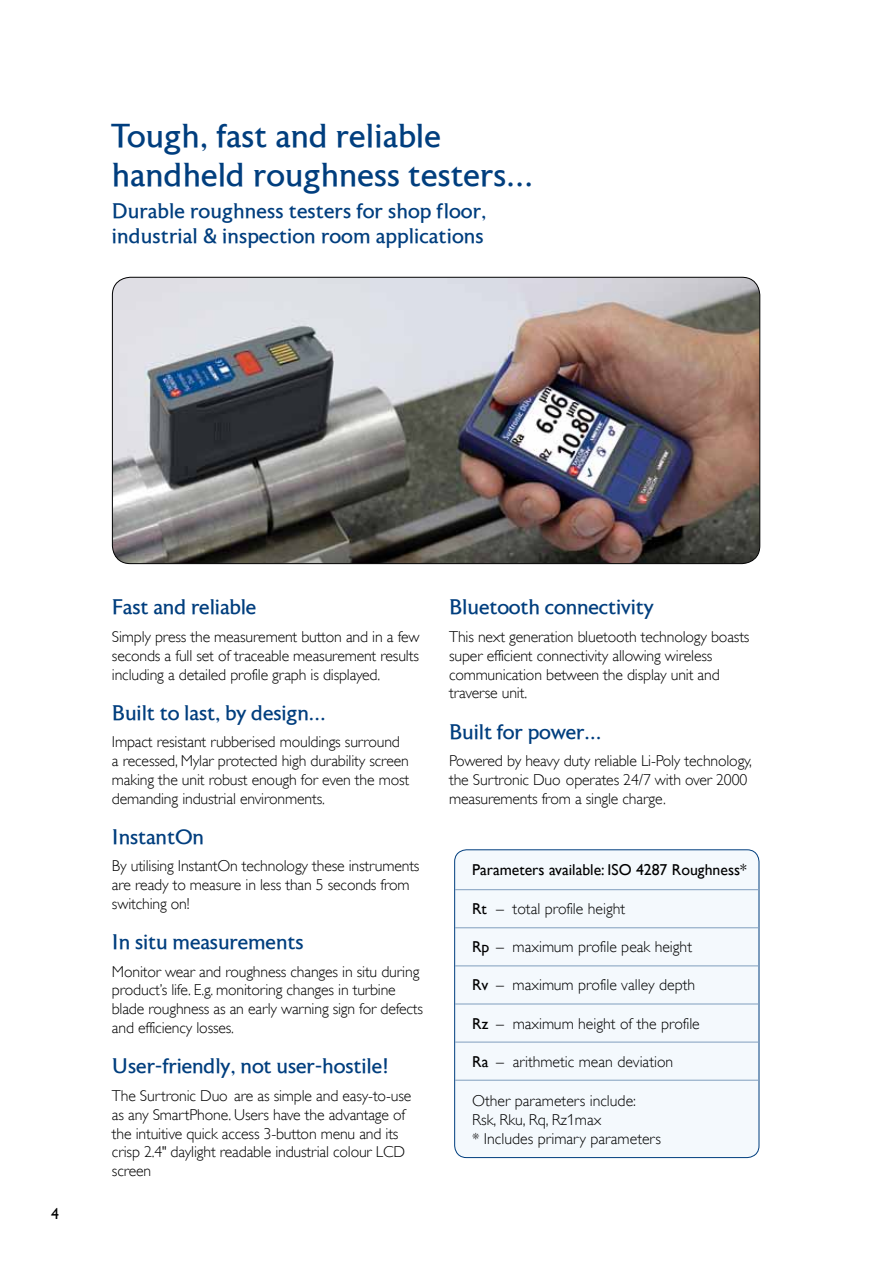
<style>
.page{position:relative;width:893px;height:1263px;background:#fff}
.page>*{position:absolute;margin:0;border:0;box-sizing:border-box;transform-origin:0 0}
.t1{font:33px/39.6px "Astoria Roman";color:#003e7e}
.t2{font:21px/25.2px "Astoria Roman";letter-spacing:-.01em;color:#003e7e}
.t3{font:300 15.75px/18.9px "Gill Alt One";letter-spacing:-.01em;color:#000}
.t4{font:15.75px "Gill Alt One";color:#000}
.s1{font-weight:400}
</style>
<div class="page">
<div style="left:455px;top:850px;width:304px;height:307px;background:#f4f9fd;border-radius:12px"></div>
<div style="left:454px;top:849px;width:305px;height:309px;border:1px solid #003e7e;border-radius:12px"></div>
<hr style="left:455px;top:889px;width:305px;height:1px;background:#809ebe">
<hr style="left:455px;top:927px;width:305px;height:1px;background:#809ebe">
<hr style="left:455px;top:965px;width:305px;height:1px;background:#809ebe">
<hr style="left:455px;top:1003px;width:305px;height:1px;background:#809ebe">
<hr style="left:455px;top:1042px;width:305px;height:1px;background:#809ebe">
<hr style="left:455px;top:1080px;width:305px;height:1px;background:#809ebe">
<img style="left:112px;top:277px;width:648px;height:287px">
<h1 class="t1" style="left:112px;top:117px;width:423px">Tough, fast and reliable handheld roughness testers…</h1>
<h2 class="t2" style="left:112px;top:199px;width:376px">Durable roughness testers for shop floor, industrial &amp; inspection room applications</h2>
<p class="t4" style="left:51px;top:1205px;width:9px">4</p>
<h2 class="t2" style="left:112px;top:595px;width:146px">Fast and reliable</h2>
<p class="t3" style="left:112px;top:627px;width:309px;text-align:justify">Simply press the measurement button and in a few seconds a full set of traceable measurement results including a detailed profile graph is displayed.</p>
<h2 class="t2" style="left:112px;top:700px;width:215px">Built to last, by design…</h2>
<p class="t3" style="left:112px;top:732px;width:299px">Impact resistant rubberised mouldings surround a recessed, Mylar protected high durability screen making the unit robust enough for even the most demanding industrial environments.</p>
<h2 class="t2" style="left:112px;top:825px;width:94px">InstantOn</h2>
<p class="t3" style="left:112px;top:856px;width:309px">By utilising InstantOn technology these instruments are ready to measure in less than 5 seconds from switching on!</p>
<h2 class="t2" style="left:112px;top:930px;width:193px">In situ measurements</h2>
<p class="t3" style="left:112px;top:962px;width:313px">Monitor wear and roughness changes in situ during product’s life. E.g. monitoring changes in turbine blade roughness as an early warning sign for defects and efficiency losses.</p>
<h2 class="t2" style="left:112px;top:1054px;width:279px">User-friendly, not user-hostile!</h2>
<p class="t3" style="left:112px;top:1086px;width:301px">The Surtronic Duo are as simple and easy-to-use as any SmartPhone. Users have the advantage of the intuitive quick access 3-button menu and its crisp 2.4" daylight readable industrial colour LCD screen</p>
<h2 class="t2" style="left:449px;top:595px;width:206px">Bluetooth connectivity</h2>
<p class="t3" style="left:449px;top:627px;width:302px">This next generation bluetooth technology boasts super efficient connectivity allowing wireless communication between the display unit and traverse unit.</p>
<h2 class="t2" style="left:449px;top:719px;width:154px">Built for power…</h2>
<p class="t3" style="left:449px;top:751px;width:304px">Powered by heavy duty reliable Li-Poly technology, the Surtronic Duo operates 24/7 with over 2000 measurements from a single charge.</p>
<p class="t4" style="left:472px;top:860px;width:276px">Parameters available: ISO 4287 Roughness*</p>
<p class="t3" style="left:472px;top:899px;width:155px"><span class="s1">Rt</span> – total profile height</p>
<p class="t3" style="left:472px;top:937px;width:221px"><span class="s1">Rp</span> – maximum profile peak height</p>
<p class="t3" style="left:472px;top:975px;width:225px"><span class="s1">Rv</span> – maximum profile valley depth</p>
<p class="t3" style="left:472px;top:1014px;width:229px"><span class="s1">Rz</span> – maximum height of the profile</p>
<p class="t3" style="left:472px;top:1052px;width:203px"><span class="s1">Ra</span> – arithmetic mean deviation</p>
<p class="t3" style="left:472px;top:1091px;width:190px">Other parameters include:<br>Rsk, Rku, Rq, Rz1max<br>* Includes primary parameters</p>
</div>
